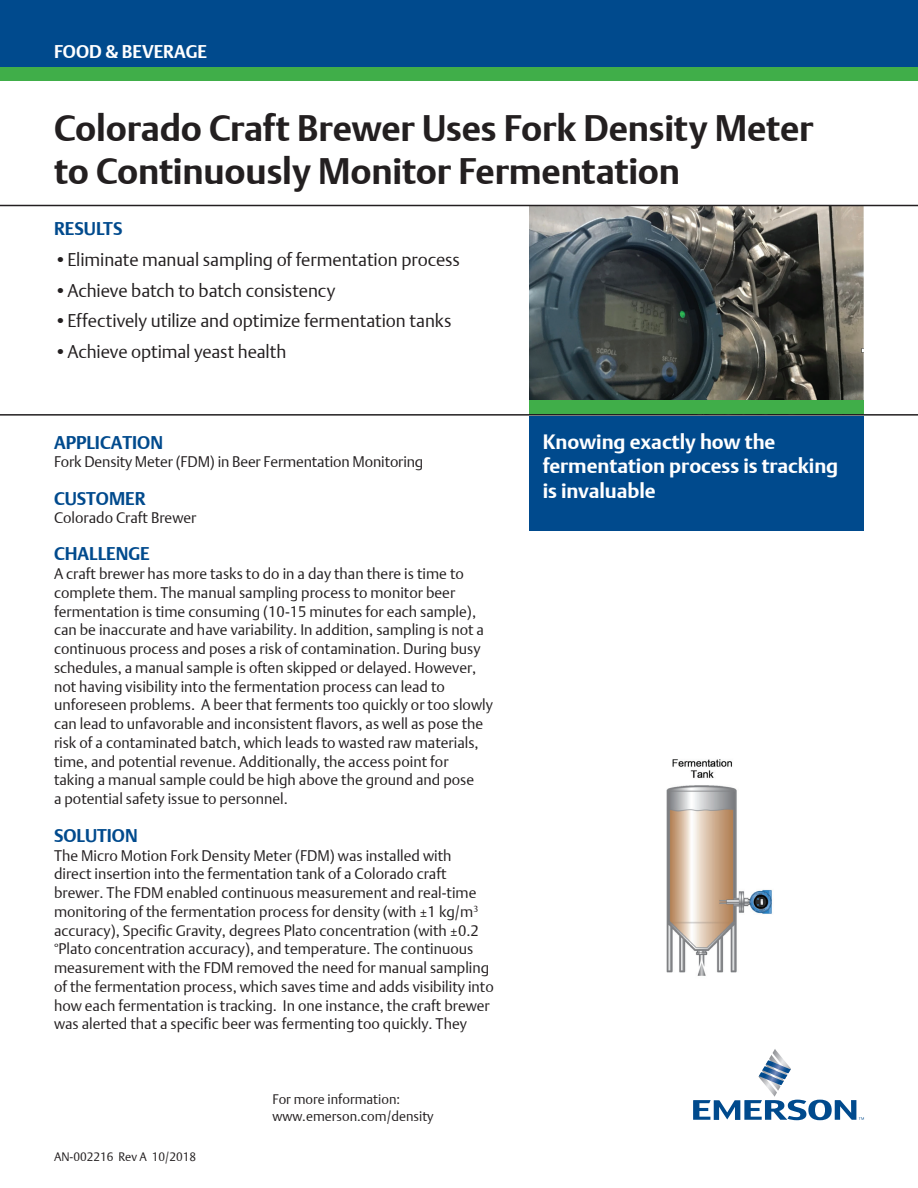
<style>
.page{position:relative;width:918px;height:1188px;background:#fff}
.page>*{position:absolute;margin:0;border:0;box-sizing:border-box;transform-origin:0 0}
.t1{font:36px/43.2px "DTL Argo T Bold";letter-spacing:-.005em;color:#231f20}
.t2{font:20.25px/24.3px "DTL Argo T Bold";letter-spacing:-.005em;color:#fff}
.t3{font:18px "DTL Argo T Light";letter-spacing:-.005em;color:#231f20}
.t4{font:18px "DTL Argo T Bold";color:#004a8d}
.t5{font:18px "DTL Argo T Bold";color:#fff}
.t6{font:15px/18.8px "DTL Argo T Light";color:#231f20}
.t7{font:13.5px/16.2px "DTL Argo T Light";color:#231f20}
.t8{font:12px "DTL Argo T Light";color:#231f20}
</style>
<div class="page">
<img style="left:529px;top:206px;width:335px;height:195px">
<div style="left:0;top:0;width:918px;height:68px;background:#004a8d"></div>
<div style="left:0;top:68px;width:918px;height:13px;background:#40ae49"></div>
<hr style="left:0;top:205px;width:918px;height:1px;background:#231f20">
<svg style="left:693px;top:1049px;width:171px;height:71px"></svg>
<div style="left:529px;top:416px;width:335px;height:114px;background:#004a8d"></div>
<div style="left:529px;top:401px;width:335px;height:13px;background:#40ae49"></div>
<hr style="left:0;top:414px;width:918px;height:2px;background:#231f20">
<img style="left:666px;top:759px;width:106px;height:217px">
<p class="t5" style="left:54px;top:40px;width:154px">FOOD &amp; BEVERAGE</p>
<h1 class="t1" style="left:54px;top:106px;width:761px">Colorado Craft Brewer Uses Fork Density Meter to Continuously Monitor Fermentation</h1>
<p class="t4" style="left:54px;top:218px;width:70px">RESULTS</p>
<p class="t3" style="left:54px;top:249px;width:408px">•Eliminate manual sampling of fermentation process</p>
<p class="t3" style="left:54px;top:280px;width:283px">•Achieve batch to batch consistency</p>
<p class="t3" style="left:54px;top:310px;width:399px">•Effectively utilize and optimize fermentation tanks</p>
<p class="t3" style="left:54px;top:341px;width:234px">•Achieve optimal yeast health</p>
<p class="t4" style="left:54px;top:432px;width:111px">APPLICATION</p>
<p class="t6" style="left:54px;top:452px;width:371px">Fork Density Meter (FDM) in Beer Fermentation Monitoring</p>
<p class="t4" style="left:54px;top:488px;width:93px">CUSTOMER</p>
<p class="t6" style="left:54px;top:508px;width:144px">Colorado Craft Brewer</p>
<p class="t4" style="left:54px;top:543px;width:97px">CHALLENGE</p>
<p class="t6" style="left:54px;top:564px;width:440px">A craft brewer has more tasks to do in a day than there is time to complete them. The manual sampling process to monitor beer fermentation is time consuming (10-15 minutes for each sample), can be inaccurate and have variability. In addition, sampling is not a continuous process and poses a risk of contamination. During busy schedules, a manual sample is often skipped or delayed. However, not having visibility into the fermentation process can lead to unforeseen problems. A beer that ferments too quickly or too slowly can lead to unfavorable and inconsistent flavors, as well as pose the risk of a contaminated batch, which leads to wasted raw materials, time, and potential revenue. Additionally, the access point for taking a manual sample could be high above the ground and pose<br>a potential safety issue to personnel.</p>
<p class="t4" style="left:54px;top:825px;width:85px">SOLUTION</p>
<p class="t6" style="left:54px;top:846px;width:441px">The Micro Motion Fork Density Meter (FDM) was installed with<br>direct insertion into the fermentation tank of a Colorado craft brewer. The FDM enabled continuous measurement and real-time monitoring of the fermentation process for density (with ±1 kg/m<sup>3 </sup>accuracy), Specific Gravity, degrees Plato concentration (with ±0.2 °Plato concentration accuracy), and temperature. The continuous measurement with the FDM removed the need for manual sampling of the fermentation process, which saves time and adds visibility into how each fermentation is tracking. In one instance, the craft brewer was alerted that a specific beer was fermenting too quickly. They</p>
<p class="t8" style="left:54px;top:1150px;width:144px">AN-002216 Rev A 10/2018</p>
<p class="t7" style="left:272px;top:1091px;width:163px">For more information: www.emerson.com/density</p>
<h2 class="t2" style="left:543px;top:429px;width:297px">Knowing exactly how the fermentation process is tracking is invaluable</h2>
</div>
